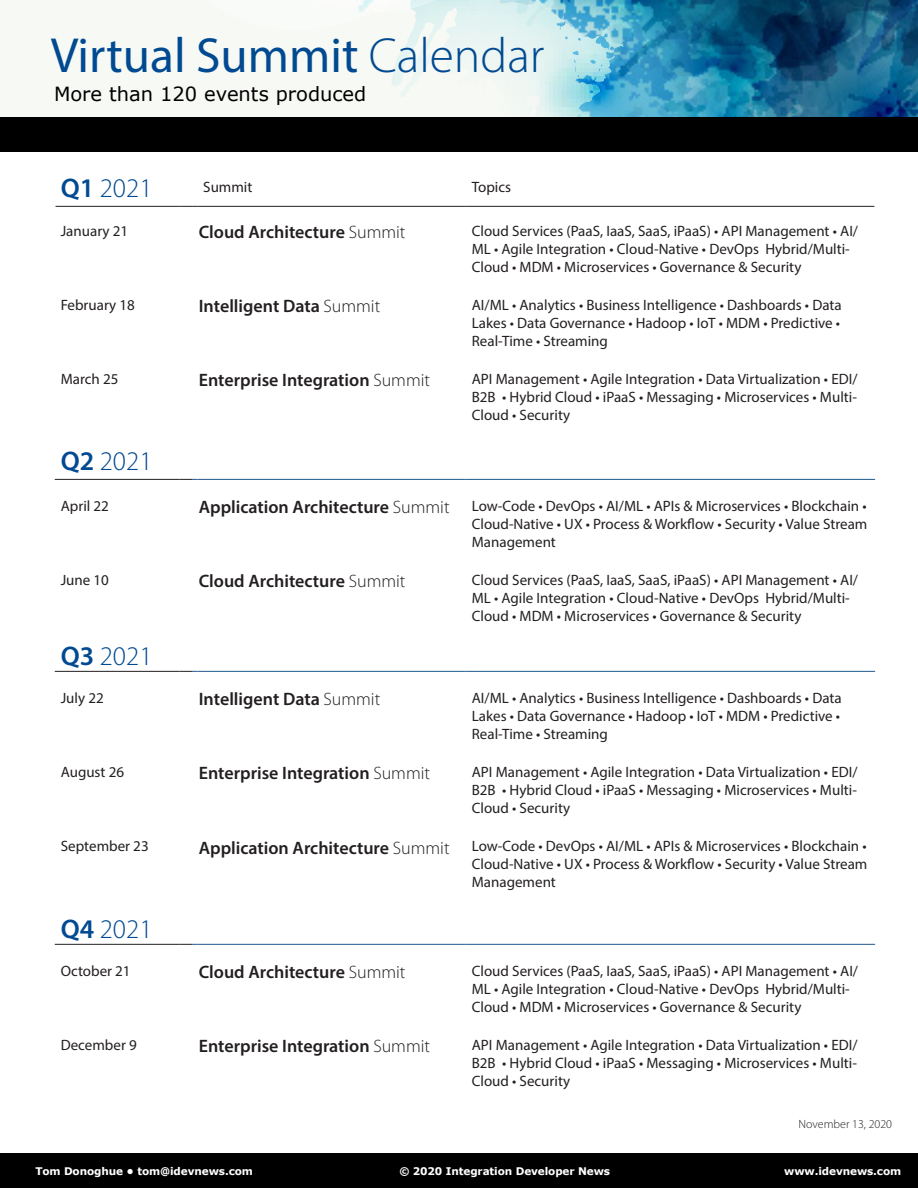
<style>
.page{position:relative;width:918px;height:1188px;background:#fff}
.page>*{position:absolute;margin:0;border:0;box-sizing:border-box;transform-origin:0 0}
.t1{font:49.5px "Myriad Pro";color:#014a91}
.t2{font:300 27px "Myriad Pro";color:#014a91}
.t3{font:19.5px "Verdana";color:#000}
.t4{font:600 18px "Myriad Pro";color:#231f20}
.t5{font:15px/18px "Myriad Pro";color:#231f20;text-align:justify}
.t6{font:300 12px "Myriad Pro";color:#231f20}
.t7{font:700 10.5px "Verdana";letter-spacing:-.01em;color:#fff}
.s1{font-weight:300}
.s2{font-weight:600}
.s3{font-weight:600;font-size:18px}
.s4{font-weight:300;font-size:18px}
</style>
<div class="page">
<svg style="left:633px;top:0;width:285px;height:117px;background:#17668e"></svg>
<div style="left:81px;top:0;width:552px;height:117px;background:#f7f9f4"></div>
<img style="left:392px;top:20px;width:111px;height:77px">
<img style="left:515px;top:20px;width:30px;height:7px">
<div style="left:173px;top:0;width:201px;height:31px;background:#f7f9f4"></div>
<img style="left:282px;top:0;width:29px;height:11px">
<img style="left:525px;top:28px;width:99px;height:89px">
<img style="left:563px;top:0;width:70px;height:83px">
<img style="left:311px;top:0;width:252px;height:20px">
<div style="left:0;top:1153px;width:918px;height:35px;background:#000"></div>
<div style="left:0;top:117px;width:918px;height:35px;background:#000"></div>
<hr style="left:56px;top:206px;width:123px;height:1px;background:#231f20">
<svg style="left:179px;top:206px;width:18px;height:1px"></svg>
<hr style="left:197px;top:206px;width:269px;height:1px;background:#231f20">
<hr style="left:466px;top:206px;width:408px;height:1px;background:#231f20">
<hr style="left:55px;top:479px;width:124px;height:1px;background:#231f20">
<hr style="left:55px;top:671px;width:124px;height:1px;background:#231f20">
<hr style="left:55px;top:944px;width:124px;height:1px;background:#231f20">
<svg style="left:179px;top:479px;width:18px;height:1px"></svg>
<hr style="left:197px;top:479px;width:269px;height:1px;background:#1f588d">
<hr style="left:466px;top:479px;width:409px;height:1px;background:#1f588d">
<svg style="left:179px;top:671px;width:18px;height:1px"></svg>
<hr style="left:197px;top:671px;width:269px;height:1px;background:#1f588d">
<hr style="left:466px;top:671px;width:409px;height:1px;background:#1f588d">
<svg style="left:179px;top:944px;width:18px;height:1px"></svg>
<hr style="left:197px;top:944px;width:269px;height:1px;background:#1f588d">
<hr style="left:466px;top:944px;width:409px;height:1px;background:#1f588d">
<h1 class="t1" style="left:51px;top:25px;width:495px">Virtual Summit <span class="s1">Calendar</span></h1>
<h3 class="t3" style="left:54px;top:81px;width:314px">More than 120 events produced</h3>
<h2 class="t2" style="left:61px;top:173px;width:93px"><span class="s2">Q1</span> 2021</h2>
<p class="t5" style="left:203px;top:178px;width:51px">Summit</p>
<p class="t5" style="left:472px;top:178px;width:41px">Topics</p>
<p class="t5" style="left:61px;top:221px;width:69px">January 21</p>
<p class="t4" style="left:199px;top:220px;width:208px">Cloud Architecture <span class="s1">Summit</span></p>
<p class="t5" style="left:472px;top:221px;width:388px;text-align:left">Cloud Services (PaaS, IaaS, SaaS, iPaaS) • API Management • AI/<br>ML • Agile Integration • Cloud-Native • DevOps Hybrid/Multi-<br>Cloud • MDM • Microservices • Governance &amp; Security</p>
<p class="t5" style="left:61px;top:296px;width:76px">February 18</p>
<p class="t4" style="left:199px;top:295px;width:183px">Intelligent Data <span class="s1">Summit</span></p>
<p class="t5" style="left:472px;top:296px;width:371px">AI/ML • Analytics • Business Intelligence • Dashboards • Data Lakes • Data Governance • Hadoop • IoT • MDM • Predictive • Real-Time • Streaming</p>
<p class="t5" style="left:61px;top:370px;width:59px">March 25</p>
<p class="t4" style="left:199px;top:369px;width:233px">Enterprise Integration <span class="s1">Summit</span></p>
<p class="t5" style="left:472px;top:370px;width:387px">API Management • Agile Integration • Data Virtualization • EDI/ B2B • Hybrid Cloud • iPaaS • Messaging • Microservices • Multi-Cloud • Security</p>
<h2 class="t2" style="left:61px;top:446px;width:93px"><span class="s2">Q2</span> 2021</h2>
<p class="t5" style="left:61px;top:497px;width:50px">April 22</p>
<p class="t5" style="left:472px;top:497px;width:397px;text-indent:-273px"><span class="s3">Application Architecture</span> <span class="s4">Summit</span> Low-Code • DevOps • AI/ML • APIs &amp; Microservices • Blockchain • Cloud-Native • UX • Process &amp; Workflow • Security • Value Stream Management</p>
<p class="t5" style="left:61px;top:571px;width:50px">June 10</p>
<p class="t4" style="left:199px;top:570px;width:208px">Cloud Architecture <span class="s1">Summit</span></p>
<p class="t5" style="left:472px;top:571px;width:388px;text-align:left">Cloud Services (PaaS, IaaS, SaaS, iPaaS) • API Management • AI/<br>ML • Agile Integration • Cloud-Native • DevOps Hybrid/Multi-<br>Cloud • MDM • Microservices • Governance &amp; Security</p>
<h2 class="t2" style="left:61px;top:641px;width:93px"><span class="s2">Q3</span> 2021</h2>
<p class="t5" style="left:61px;top:689px;width:44px">July 22</p>
<p class="t4" style="left:199px;top:688px;width:183px">Intelligent Data <span class="s1">Summit</span></p>
<p class="t5" style="left:472px;top:689px;width:371px">AI/ML • Analytics • Business Intelligence • Dashboards • Data Lakes • Data Governance • Hadoop • IoT • MDM • Predictive • Real-Time • Streaming</p>
<p class="t5" style="left:61px;top:763px;width:65px">August 26</p>
<p class="t4" style="left:199px;top:762px;width:233px">Enterprise Integration <span class="s1">Summit</span></p>
<p class="t5" style="left:472px;top:763px;width:387px">API Management • Agile Integration • Data Virtualization • EDI/ B2B • Hybrid Cloud • iPaaS • Messaging • Microservices • Multi-Cloud • Security</p>
<p class="t5" style="left:61px;top:837px;width:89px">September 23</p>
<p class="t5" style="left:472px;top:837px;width:397px;text-indent:-273px"><span class="s3">Application Architecture</span> <span class="s4">Summit</span> Low-Code • DevOps • AI/ML • APIs &amp; Microservices • Blockchain • Cloud-Native • UX • Process &amp; Workflow • Security • Value Stream Management</p>
<h2 class="t2" style="left:61px;top:914px;width:93px"><span class="s2">Q4</span> 2021</h2>
<p class="t5" style="left:61px;top:962px;width:71px">October 21</p>
<p class="t4" style="left:199px;top:961px;width:208px">Cloud Architecture <span class="s1">Summit</span></p>
<p class="t5" style="left:472px;top:962px;width:388px;text-align:left">Cloud Services (PaaS, IaaS, SaaS, iPaaS) • API Management • AI/<br>ML • Agile Integration • Cloud-Native • DevOps Hybrid/Multi-<br>Cloud • MDM • Microservices • Governance &amp; Security</p>
<p class="t5" style="left:61px;top:1036px;width:78px">December 9</p>
<p class="t4" style="left:199px;top:1035px;width:233px">Enterprise Integration <span class="s1">Summit</span></p>
<p class="t5" style="left:472px;top:1036px;width:387px">API Management • Agile Integration • Data Virtualization • EDI/ B2B • Hybrid Cloud • iPaaS • Messaging • Microservices • Multi-Cloud • Security</p>
<p class="t6" style="left:799px;top:1118px;width:95px">November 13, 2020</p>
<p class="t7" style="left:35px;top:1164px;width:219px">Tom Donoghue • tom@idevnews.com</p>
<p class="t7" style="left:399px;top:1164px;width:212px">© 2020 Integration Developer News</p>
<p class="t7" style="left:784px;top:1164px;width:119px">www.idevnews.com</p>
</div>
